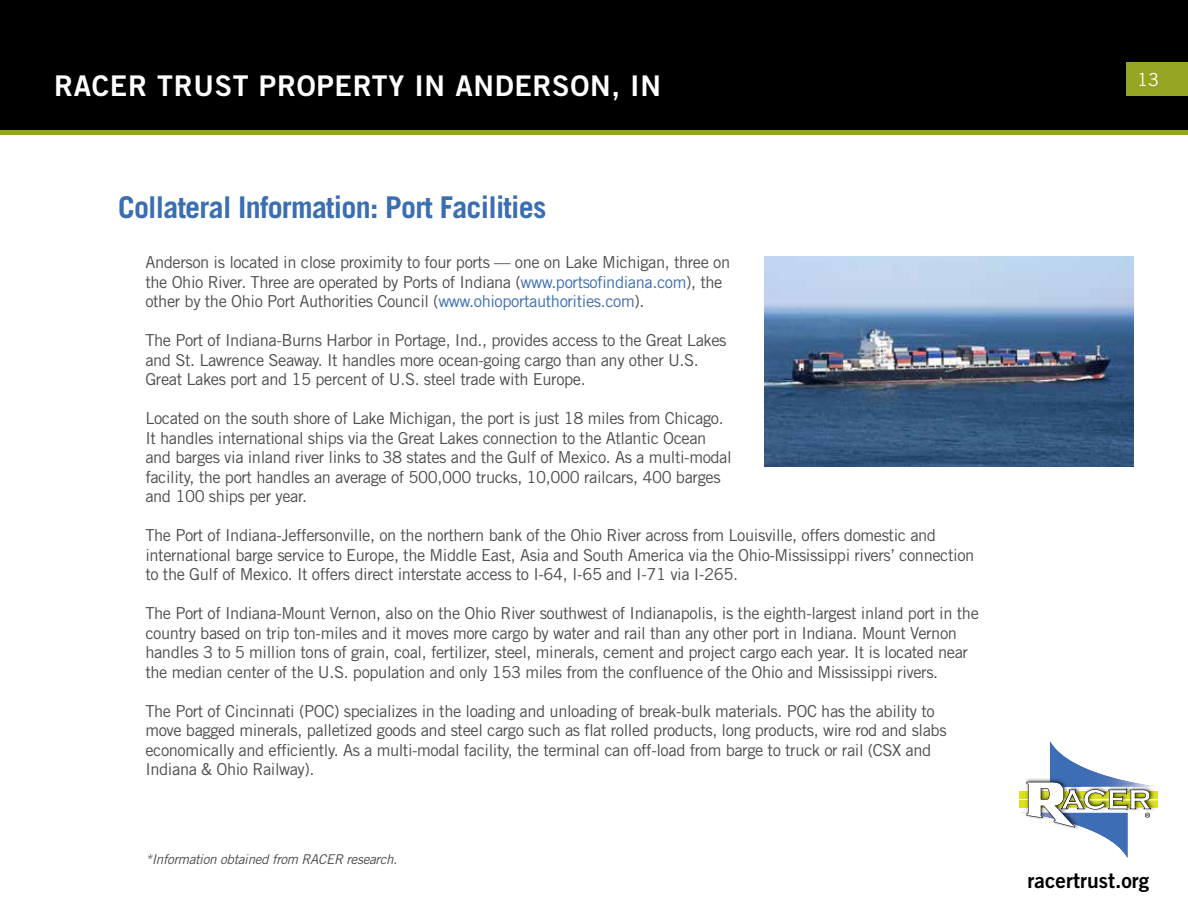
<style>
.page{position:relative;width:1188px;height:918px;background:#fff}
.page>*{position:absolute;margin:0;border:0;box-sizing:border-box;transform-origin:0 0}
.t1{font:700 30px "Trade Gothic LT Std";letter-spacing:-.025em;color:#3b6db1}
.t2{font:28.5px "Trade Gothic LT Std Bd 2";letter-spacing:.025em;color:#fff}
.t3{font:21px "Trade Gothic LT Std Bd 2";color:#000}
.t4{font:18px "Trade Gothic LT Std";color:#fff}
.t5{font:16.5px/19.5px "Trade Gothic LT Std";letter-spacing:-.025em;color:#4d4d4f}
.t6{font:italic 13.5px "Trade Gothic LT Std";letter-spacing:-.025em;color:#4d4d4f}
.s1{color:#3b6db1}
</style>
<div class="page">
<div style="left:1px;top:1px;width:1186px;height:131px;background:#000"></div>
<div style="left:0;top:0;width:1188px;height:133px;border:2px solid #000"></div>
<div style="left:1126px;top:62px;width:62px;height:34px;background:#96a424"></div>
<div style="left:0;top:130px;width:1188px;height:5px;background:#96a424"></div>
<div style="left:1019px;top:791px;width:139px;height:7px;background:#dbe120"></div>
<div style="left:1019px;top:801px;width:139px;height:7px;background:#dbe120"></div>
<svg style="left:1021px;top:741px;width:137px;height:117px"></svg>
<img style="left:764px;top:256px;width:370px;height:211px">
<h2 class="t2" style="left:54px;top:68px;width:609px">RACER TRUST PROPERTY IN ANDERSON, IN</h2>
<h1 class="t1" style="left:118px;top:189px;width:430px">Collateral Information: Port Facilities</h1>
<p class="t5" style="left:145px;top:253px;width:586px">Anderson is located in close proximity to four ports — one on Lake Michigan, three on the Ohio River. Three are operated by Ports of Indiana (<span class="s1">www.portsofindiana.com</span>), the other by the Ohio Port Authorities Council (<span class="s1">www.ohioportauthorities.com</span>).</p>
<p class="t5" style="left:145px;top:331px;width:583px">The Port of Indiana-Burns Harbor in Portage, Ind., provides access to the Great Lakes and St. Lawrence Seaway. It handles more ocean-going cargo than any other U.S.<br>Great Lakes port and 15 percent of U.S. steel trade with Europe.</p>
<p class="t5" style="left:145px;top:409px;width:588px">Located on the south shore of Lake Michigan, the port is just 18 miles from Chicago.<br>It handles international ships via the Great Lakes connection to the Atlantic Ocean and barges via inland river links to 38 states and the Gulf of Mexico. As a multi-modal facility, the port handles an average of 500,000 trucks, 10,000 railcars, 400 barges and 100 ships per year.</p>
<p class="t5" style="left:145px;top:526px;width:831px">The Port of Indiana-Jeffersonville, on the northern bank of the Ohio River across from Louisville, offers domestic and international barge service to Europe, the Middle East, Asia and South America via the Ohio-Mississippi rivers’ connection to the Gulf of Mexico. It offers direct interstate access to I-64, I-65 and I-71 via I-265.</p>
<p class="t5" style="left:145px;top:604px;width:835px">The Port of Indiana-Mount Vernon, also on the Ohio River southwest of Indianapolis, is the eighth-largest inland port in the country based on trip ton-miles and it moves more cargo by water and rail than any other port in Indiana. Mount Vernon handles 3 to 5 million tons of grain, coal, fertilizer, steel, minerals, cement and project cargo each year. It is located near the median center of the U.S. population and only 153 miles from the confluence of the Ohio and Mississippi rivers.</p>
<p class="t5" style="left:145px;top:701px;width:803px">The Port of Cincinnati (POC) specializes in the loading and unloading of break-bulk materials. POC has the ability to move bagged minerals, palletized goods and steel cargo such as flat rolled products, long products, wire rod and slabs economically and efficiently. As a multi-modal facility, the terminal can off-load from barge to truck or rail (CSX and Indiana &amp; Ohio Railway).</p>
<p class="t6" style="left:145px;top:851px;width:253px">*Information obtained from RACER research.</p>
<p class="t4" style="left:1137px;top:68px;width:23px">13</p>
<p class="t3" style="left:1028px;top:867px;width:123px">racertrust.org</p>
</div>
